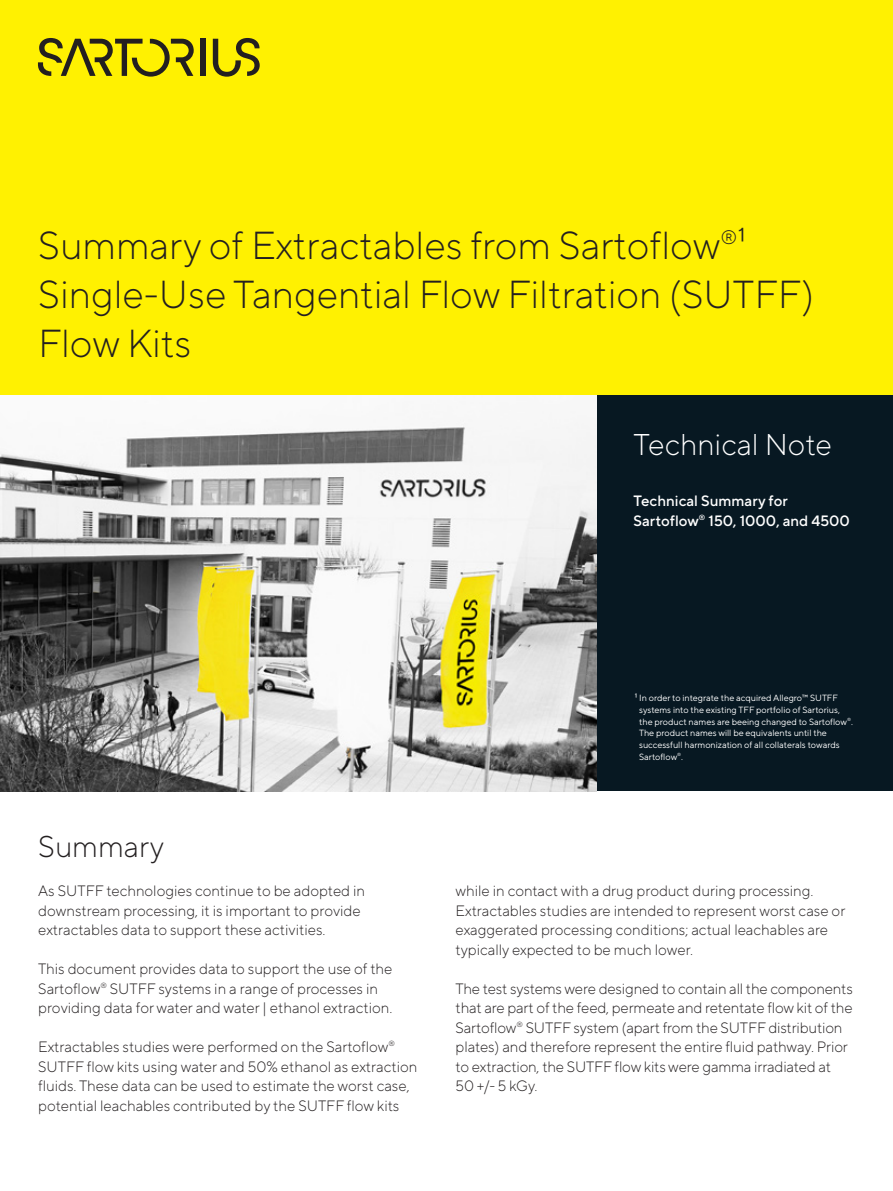
<style>
.page{position:relative;width:893px;height:1191px;background:#fff}
.page>*{position:absolute;margin:0;border:0;box-sizing:border-box;transform-origin:0 0}
.t1{font:300 39px/48.8px "TT Norms Pro";color:#231f20}
.t2{font:300 30px "TT Norms Pro";color:#fff}
.t3{font:300 30px "TT Norms Pro";color:#231f20}
.t4{font:300 15px/19.5px "TT Norms Pro";color:#231f20}
.t5{font:500 15px/19.5px "TT Norms Pro";color:#fff}
.t6{font:9px/11.7px "TT Norms Pro";color:#fff}
.s1{font-size:12px}
</style>
<div class="page">
<div style="left:0;top:0;width:446px;height:395px;background:#fff101"></div>
<div style="left:446px;top:0;width:447px;height:395px;background:#fff101"></div>
<div style="left:595px;top:395px;width:298px;height:396px;background:#071822"></div>
<img style="left:0;top:395px;width:596px;height:396px">
<div style="left:200px;top:39px;width:5px;height:37px;background:#231f20"></div>
<svg style="left:213px;top:38px;width:47px;height:39px"></svg>
<svg style="left:38px;top:38px;width:156px;height:39px"></svg>
<h1 class="t1" style="left:38px;top:218px;width:777px">Summary of Extractables from Sartoflow<sup>®</sup>¹<br>Single-Use Tangential Flow Filtration (SUTFF)<br>Flow Kits</h1>
<h2 class="t2" style="left:634px;top:423px;width:200px">Technical Note</h2>
<p class="t5" style="left:634px;top:490px;width:218px">Technical Summary for<br>Sartoflow<sup>®</sup> 150, 1000, and 4500</p>
<h2 class="t3" style="left:38px;top:825px;width:127px">Summary</h2>
<p class="t4" style="left:38px;top:880px;width:328px">As SUTFF technologies continue to be adopted in downstream processing, it is important to provide extractables data to support these activities.</p>
<p class="t4" style="left:38px;top:958px;width:356px">This document provides data to support the use of the<br>Sartoflow<sup>®</sup> SUTFF systems in a range of processes in providing data for water and water | ethanol extraction.</p>
<p class="t4" style="left:38px;top:1036px;width:381px">Extractables studies were performed on the Sartoflow<sup>® </sup>SUTFF flow kits using water and 50% ethanol as extraction fluids. These data can be used to estimate the worst case, potential leachables contributed by the SUTFF flow kits</p>
<p class="t6" style="left:639px;top:691px;width:215px;text-indent:-5px"><span class="s1">¹</span> In order to integrate the acquired Allegro™ SUTFF systems into the existing TFF portfolio of Sartorius, the product names are beeing changed to Sartoflow<sup>®</sup>.<br>The product names will be equivalents until the successfull harmonization of all collaterals towards Sartoflow<sup>®</sup>.</p>
<p class="t4" style="left:456px;top:880px;width:391px">while in contact with a drug product during processing.<br>Extractables studies are intended to represent worst case or exaggerated processing conditions; actual leachables are typically expected to be much lower.</p>
<p class="t4" style="left:456px;top:977px;width:399px">The test systems were designed to contain all the components that are part of the feed, permeate and retentate flow kit of the Sartoflow<sup>®</sup> SUTFF system (apart from the SUTFF distribution plates) and therefore represent the entire fluid pathway. Prior to extraction, the SUTFF flow kits were gamma irradiated at 50 +/- 5 kGy.</p>
</div>
